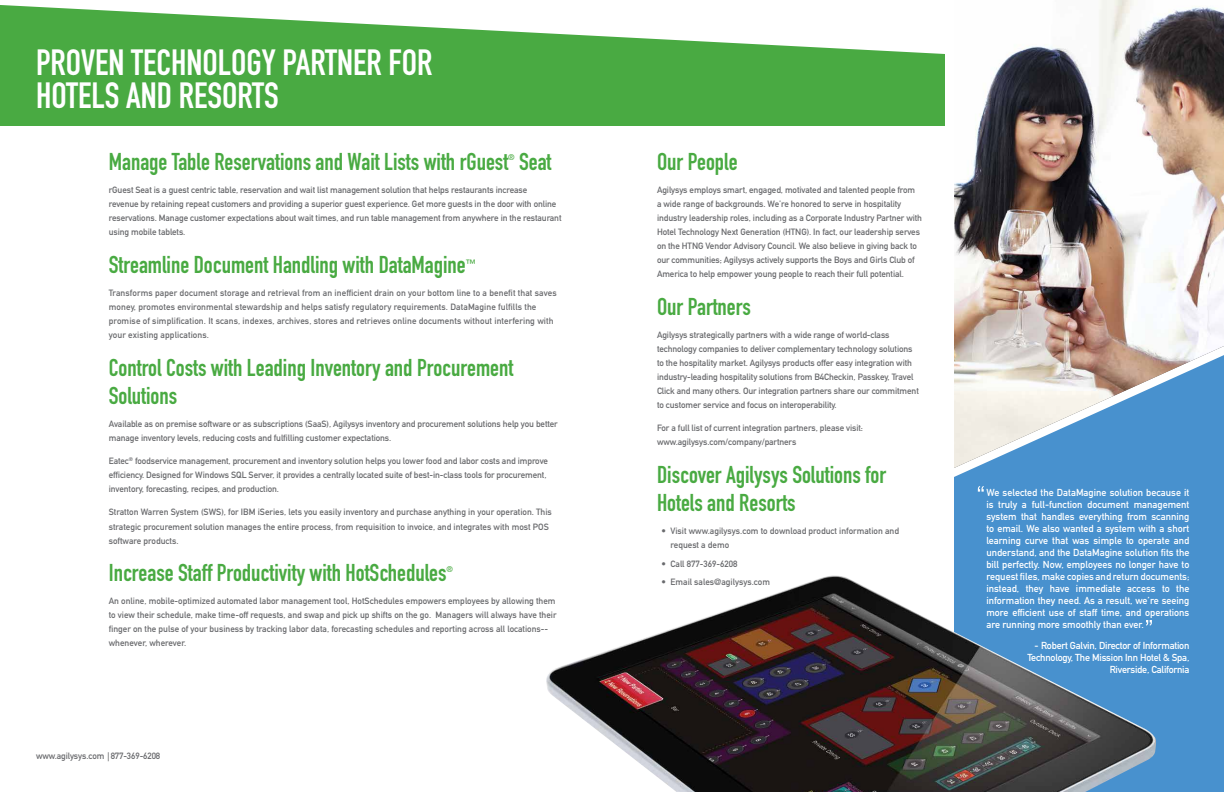
<style>
.page{position:relative;width:1224px;height:792px;background:#fff}
.page>*{position:absolute;margin:0;border:0;box-sizing:border-box;transform-origin:0 0}
.t1{font:36px "DIN Engschrift Std";color:#fff}
.t2{font:24px/28.8px "DIN Engschrift Std";color:#49aa42}
.t3{font:10.5px "DIN Engschrift Std";color:#49aa42}
.t4{font:10px/12px "DIN Mittelschrift Std";letter-spacing:-.02em;color:#fff;text-align:justify}
.t5{font:9px/14px "DIN Mittelschrift Std";letter-spacing:-.01em;color:#696a6d}
.t6{font:9px/14px "DIN Mittelschrift Std";letter-spacing:.01em;color:#696a6d}
.t7{font:8.2px "DIN Engschrift Std";color:#49aa42}
</style>
<div class="page">
<img style="left:954px;top:0;width:270px;height:355px">
<svg style="left:954px;top:355px;width:270px;height:437px;fill:#4891ce"></svg>
<svg style="left:0;top:5px;width:945px;height:121px;fill:#49aa42"></svg>
<svg style="left:978px;top:486px;width:6px;height:6px"></svg>
<img style="left:546px;top:575px;width:610px;height:217px">
<h1 class="t1" style="left:36px;top:41px;width:123px">Proven Technology</h1>
<h1 class="t1" style="left:283px;top:41px;width:29px">Partner</h1>
<h1 class="t1" style="left:389px;top:41px;width:15px">for</h1>
<h1 class="t1" style="left:36px;top:74px;width:173px">HOTELs and Resorts</h1>
<h2 class="t2" style="left:109px;top:147px;width:401px">Manage Table Reservations and Wait Lists with rGuest</h2>
<p class="t7" style="left:508px;top:153px;width:8px">®</p>
<h2 class="t2" style="left:519px;top:147px;width:34px">Seat</h2>
<p class="t5" style="left:109px;top:183px;width:454px">rGuest Seat is a guest centric table, reservation and wait list management solution that helps restaurants increase<br>revenue by retaining repeat customers and providing a superior guest experience. Get more guests in the door with online reservations. Manage customer expectations about wait times, and run table management from anywhere in the restaurant using mobile tablets.</p>
<h2 class="t2" style="left:109px;top:250px;width:358px">Streamline Document Handling with DataMagine</h2>
<p class="t3" style="left:466px;top:257px;width:12px">™</p>
<p class="t6" style="left:109px;top:286px;width:449px">Transforms paper document storage and retrieval from an inefficient drain on your bottom line to a benefit that saves money, promotes environmental stewardship and helps satisfy regulatory requirements. DataMagine fulfills the promise of simplification. It scans, indexes, archives, stores and retrieves online documents without interfering with your existing applications.</p>
<h2 class="t2" style="left:109px;top:353px;width:406px">Control Costs with Leading Inventory and Procurement<br>Solutions</h2>
<p class="t5" style="left:109px;top:417px;width:450px">Available as on premise software or as subscriptions (SaaS), Agilysys inventory and procurement solutions help you better manage inventory levels, reducing costs and fulfilling customer expectations.</p>
<p class="t5" style="left:109px;top:454px;width:441px">Eatec<sup>®</sup> foodservice management, procurement and inventory solution helps you lower food and labor costs and improve efficiency. Designed for Windows SQL Server, it provides a centrally located suite of best-in-class tools for procurement, inventory, forecasting, recipes, and production.</p>
<p class="t5" style="left:109px;top:505px;width:445px">Stratton Warren System (SWS), for IBM iSeries, lets you easily inventory and purchase anything in your operation. This strategic procurement solution manages the entire process, from requisition to invoice, and integrates with most POS software products.</p>
<h2 class="t2" style="left:109px;top:559px;width:339px">Increase Staff Productivity with HotSchedules</h2>
<p class="t7" style="left:447px;top:564px;width:8px">®</p>
<p class="t5" style="left:109px;top:594px;width:449px">An online, mobile-optimized automated labor management tool, HotSchedules empowers employees by allowing them to view their schedule, make time-off requests, and swap and pick up shifts on the go. Managers will always have their finger on the pulse of your business by tracking labor data, forecasting schedules and reporting across all locations-- whenever, wherever.</p>
<p class="t5" style="left:36px;top:749px;width:126px">www.agilysys.com | 877-369-6208</p>
<h2 class="t2" style="left:657px;top:147px;width:82px">Our People</h2>
<p class="t5" style="left:657px;top:183px;width:267px">Agilysys employs smart, engaged, motivated and talented people from<br>a wide range of backgrounds. We’re honored to serve in hospitality industry leadership roles, including as a Corporate Industry Partner with Hotel Technology Next Generation (HTNG). In fact, our leadership serves on the HTNG Vendor Advisory Council. We also believe in giving back to our communities; Agilysys actively supports the Boys and Girls Club of America to help empower young people to reach their full potential.</p>
<h2 class="t2" style="left:657px;top:292px;width:95px">Our Partners</h2>
<p class="t5" style="left:657px;top:328px;width:263px">Agilysys strategically partners with a wide range of world-class technology companies to deliver complementary technology solutions to the hospitality market. Agilysys products offer easy integration with industry-leading hospitality solutions from B4Checkin, Passkey, Travel Click and many others. Our integration partners share our commitment to customer service and focus on interoperability.</p>
<p class="t5" style="left:657px;top:421px;width:208px">For a full list of current integration partners, please visit: www.agilysys.com/company/partners</p>
<h2 class="t2" style="left:657px;top:460px;width:231px">Discover Agilysys Solutions for<br>Hotels and Resorts</h2>
<p class="t5" style="left:670px;top:524px;width:230px;text-indent:-9px">• Visit www.agilysys.com to download product information and request a demo</p>
<p class="t5" style="left:662px;top:557px;width:77px">• Call 877-369-6208</p>
<p class="t5" style="left:662px;top:575px;width:110px">• Email sales@agilysys.com</p>
<p class="t4" style="left:986px;top:487px;width:205px">We selected the DataMagine solution because it is truly a full-function document management system that handles everything from scanning to email. We also wanted a system with a short learning curve that was simple to operate and understand, and the DataMagine solution fits the bill perfectly. Now, employees no longer have to request files, make copies and return documents; instead, they have immediate access to the information they need. As a result, we’re seeing more efficient use of staff time, and operations are running more smoothly than ever.</p>
<p class="t4" style="left:1027px;top:640px;width:163px;text-align:right">- Robert Galvin, Director of Information<br>Technology, The Mission Inn Hotel &amp; Spa,<br>Riverside, California</p>
</div>
